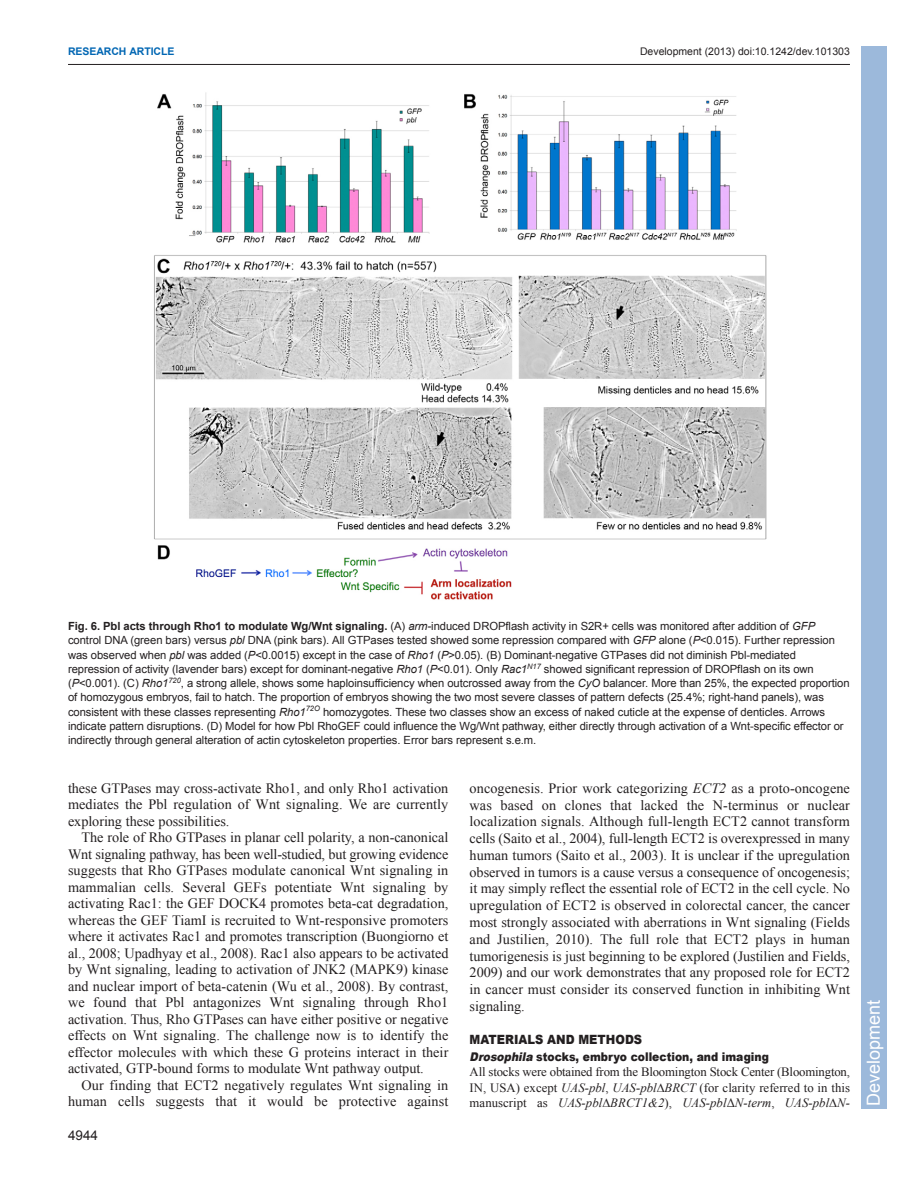
<style>
.page{position:relative;width:918px;height:1188px;background:#fff}
.page>*{position:absolute;margin:0;border:0;box-sizing:border-box;transform-origin:0 0}
.t1{font:18px "Arial";color:#fff}
.t2{font:14.25px/16.5px "Times New Roman";letter-spacing:.005em;color:#231f20;text-align:justify}
.t3{font:13.5px "Arial";color:#231f20}
.t4{font:12.75px/15.3px "Times New Roman";letter-spacing:.005em;color:#231f20;text-align:justify}
.t5{font:900 12.75px "Arial";color:#231f20;scale:.9 1}
.t6{font:900 12px "Arial";color:#231f20;scale:.9 1}
.t7{font:11.25px/14.2px "Arial";letter-spacing:-.005em;color:#231f20}
.t8{font:10.5px "Arial";color:#231f20}
.t9{font:700 10.5px "Arial";letter-spacing:-.005em;color:#0166b3}
.s1{font-weight:700}
.s2{font-style:italic}
</style>
<div class="page">
<hr style="left:68px;top:64px;width:782px;height:1px;background:#231f20">
<img style="left:154px;top:92px;width:613px;height:508px">
<div style="left:861px;top:46px;width:25px;height:1063px;background:#9cb9db"></div>
<p class="t9" style="left:68px;top:45px;width:108px">RESEARCH ARTICLE</p>
<p class="t8" style="left:640px;top:45px;width:211px">Development (2013) doi:10.1242/dev.101303</p>
<p class="t7" style="left:68px;top:619px;width:783px"><span class="s1">Fig. 6. Pbl acts through Rho1 to modulate Wg/Wnt signaling.</span> (A) <span class="s2">arm-</span>induced DROPflash activity in S2R+ cells was monitored after addition of <span class="s2">GFP </span>control DNA (green bars) versus <span class="s2">pbl</span> DNA (pink bars). All GTPases tested showed some repression compared with <span class="s2">GFP</span> alone (<span class="s2">P</span>&lt;0.015). Further repression was observed when <span class="s2">pbl</span> was added (<span class="s2">P</span>&lt;0.0015) except in the case of <span class="s2">Rho1</span> (<span class="s2">P</span>&gt;0.05). (B) Dominant-negative GTPases did not diminish Pbl-mediated repression of activity (lavender bars) except for dominant-negative <span class="s2">Rho1</span> (<span class="s2">P</span>&lt;0.01). Only <span class="s2">Rac1</span><sup>N17</sup> showed significant repression of DROPflash on its own (<span class="s2">P</span>&lt;0.001). (C) <span class="s2">Rho1</span><sup>720</sup>, a strong allele, shows some haploinsufficiency when outcrossed away from the <span class="s2">CyO</span> balancer. More than 25%, the expected proportion of homozygous embryos, fail to hatch. The proportion of embryos showing the two most severe classes of pattern defects (25.4%; right-hand panels), was consistent with these classes representing <span class="s2">Rho1</span><sup>72O</sup> homozygotes. These two classes show an excess of naked cuticle at the expense of denticles. Arrows indicate pattern disruptions. (D) Model for how Pbl RhoGEF could influence the Wg/Wnt pathway, either directly through activation of a Wnt-specific effector or indirectly through general alteration of actin cytoskeleton properties. Error bars represent s.e.m.</p>
<p class="t2" style="left:68px;top:780px;width:382px">these GTPases may cross-activate Rho1, and only Rho1 activation mediates the Pbl regulation of Wnt signaling. We are currently exploring these possibilities.</p>
<p class="t2" style="left:68px;top:829px;width:382px;text-indent:13px">The role of Rho GTPases in planar cell polarity, a non-canonical Wnt signaling pathway, has been well-studied, but growing evidence suggests that Rho GTPases modulate canonical Wnt signaling in mammalian cells. Several GEFs potentiate Wnt signaling by activating Rac1: the GEF DOCK4 promotes beta-cat degradation, whereas the GEF TiamI is recruited to Wnt-responsive promoters where it activates Rac1 and promotes transcription (Buongiorno et al., 2008; Upadhyay et al., 2008). Rac1 also appears to be activated by Wnt signaling, leading to activation of JNK2 (MAPK9) kinase and nuclear import of beta-catenin (Wu et al., 2008). By contrast, we found that Pbl antagonizes Wnt signaling through Rho1 activation. Thus, Rho GTPases can have either positive or negative effects on Wnt signaling. The challenge now is to identify the effector molecules with which these G proteins interact in their activated, GTP-bound forms to modulate Wnt pathway output.</p>
<p class="t2" style="left:68px;top:1077px;width:382px;text-align:right">Our finding that ECT2 negatively regulates Wnt signaling in human cells suggests that it would be protective against</p>
<p class="t3" style="left:68px;top:1128px;width:32px">4944</p>
<p class="t2" style="left:470px;top:780px;width:382px">oncogenesis. Prior work categorizing <span class="s2">ECT2</span> as a proto-oncogene was based on clones that lacked the N-terminus or nuclear localization signals. Although full-length ECT2 cannot transform cells (Saito et al., 2004), full-length ECT2 is overexpressed in many human tumors (Saito et al., 2003). It is unclear if the upregulation observed in tumors is a cause versus a consequence of oncogenesis; it may simply reflect the essential role of ECT2 in the cell cycle. No upregulation of ECT2 is observed in colorectal cancer, the cancer most strongly associated with aberrations in Wnt signaling (Fields and Justilien, 2010). The full role that ECT2 plays in human tumorigenesis is just beginning to be explored (Justilien and Fields, 2009) and our work demonstrates that any proposed role for ECT2 in cancer must consider its conserved function in inhibiting Wnt signaling.</p>
<p class="t5" style="left:470px;top:1030px;width:193px">MATERIALS AND METHODS</p>
<p class="t6" style="left:470px;top:1048px;width:334px"><span class="s2">Drosophila</span>stocks, embryo collection, and imaging</p>
<p class="t4" style="left:470px;top:1064px;width:382px">All stocks were obtained from the Bloomington Stock Center (Bloomington, IN, USA) except <span class="s2">UAS-pbl</span>, <span class="s2">UAS-pbl∆BRCT</span> (for clarity referred to in this manuscript as <span class="s2">UAS-pbl∆BRCT1&amp;2</span>), <span class="s2">UAS-pbl</span>Δ<span class="s2">N-term</span>, <span class="s2">UAS-pbl∆N-</span></p>
<p class="t1" style="left:862px;top:1106px;width:108px;rotate:-90deg">Development</p>
</div>
